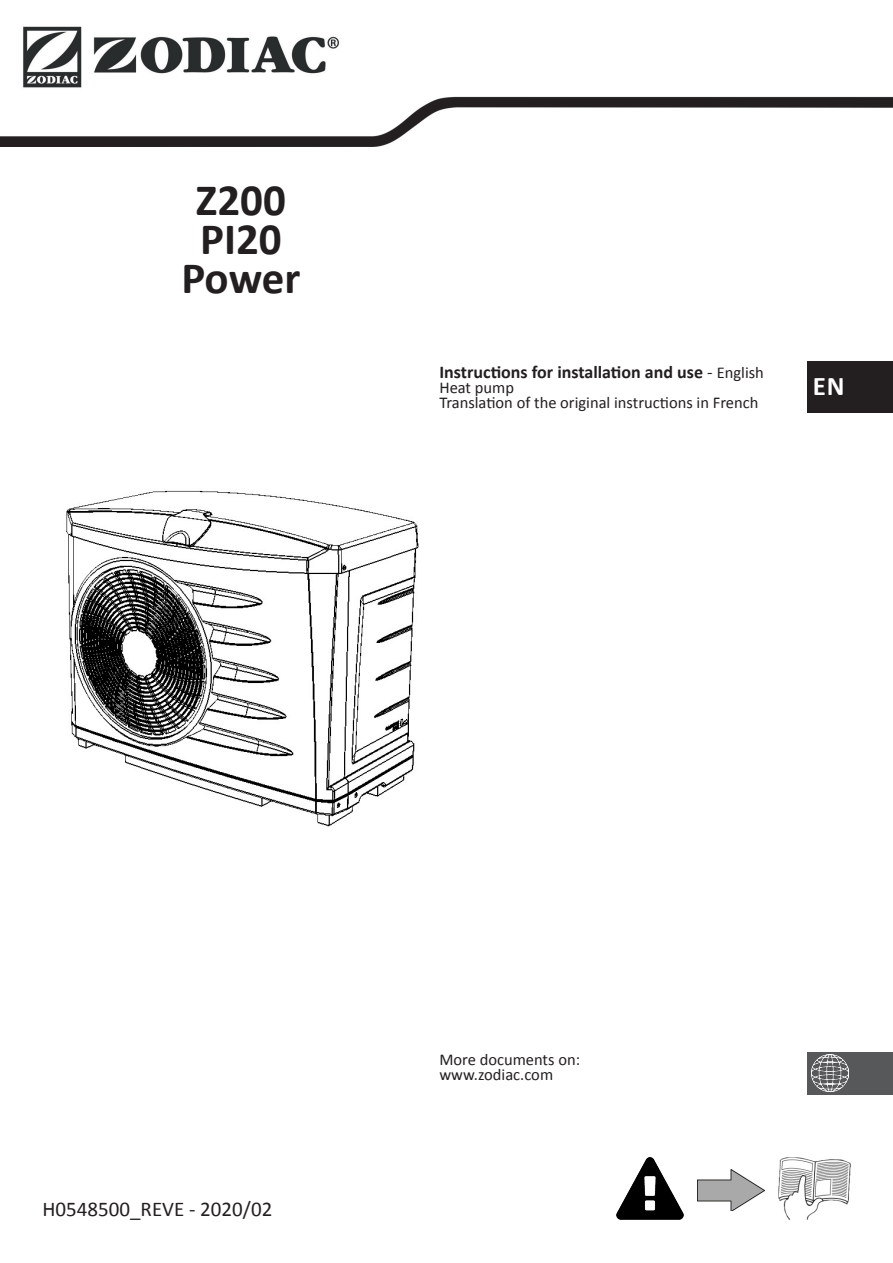
<style>
.page{position:relative;width:893px;height:1263px;background:#fff}
.page>*{position:absolute;margin:0;border:0;box-sizing:border-box;transform-origin:0 0}
.t1{font:700 45px/39px "Calibri";color:#231f20;text-align:center}
.t2{font:700 27px "Calibri";color:#fff}
.t3{font:21px "Calibri";color:#231f20}
.t4{font:700 18px "Calibri";color:#231f20}
.t5{font:16.5px/15px "Calibri";color:#231f20}
.s1{font-weight:400}
.s2{font-weight:400;font-size:16.5px}
</style>
<div class="page">
<div style="left:808px;top:1052px;width:85px;height:43px;background:#57585a"></div>
<img style="left:811px;top:1054px;width:37px;height:37px">
<img style="left:0;top:27px;width:893px;height:119px">
<img style="left:778px;top:1157px;width:73px;height:62px">
<img style="left:697px;top:1169px;width:67px;height:42px">
<img style="left:617px;top:1158px;width:66px;height:62px">
<img style="left:66px;top:490px;width:352px;height:337px">
<div style="left:808px;top:361px;width:85px;height:52px;background:#231f20"></div>
<h1 class="t1" style="left:181px;top:181px;width:121px">Z200<br>PI20<br>Power</h1>
<p class="t4" style="left:439px;top:361px;width:326px">Instructions for installation and use <span class="s1">-</span> <span class="s2">English</span></p>
<p class="t5" style="left:439px;top:381px;width:320px">Heat pump<br>Translation of the original instructions in French</p>
<h2 class="t2" style="left:813px;top:369px;width:34px">EN</h2>
<p class="t3" style="left:43px;top:1196px;width:231px">H0548500_REVE - 2020/02</p>
<p class="t5" style="left:439px;top:1052px;width:142px">More documents on: www.zodiac.com</p>
</div>
